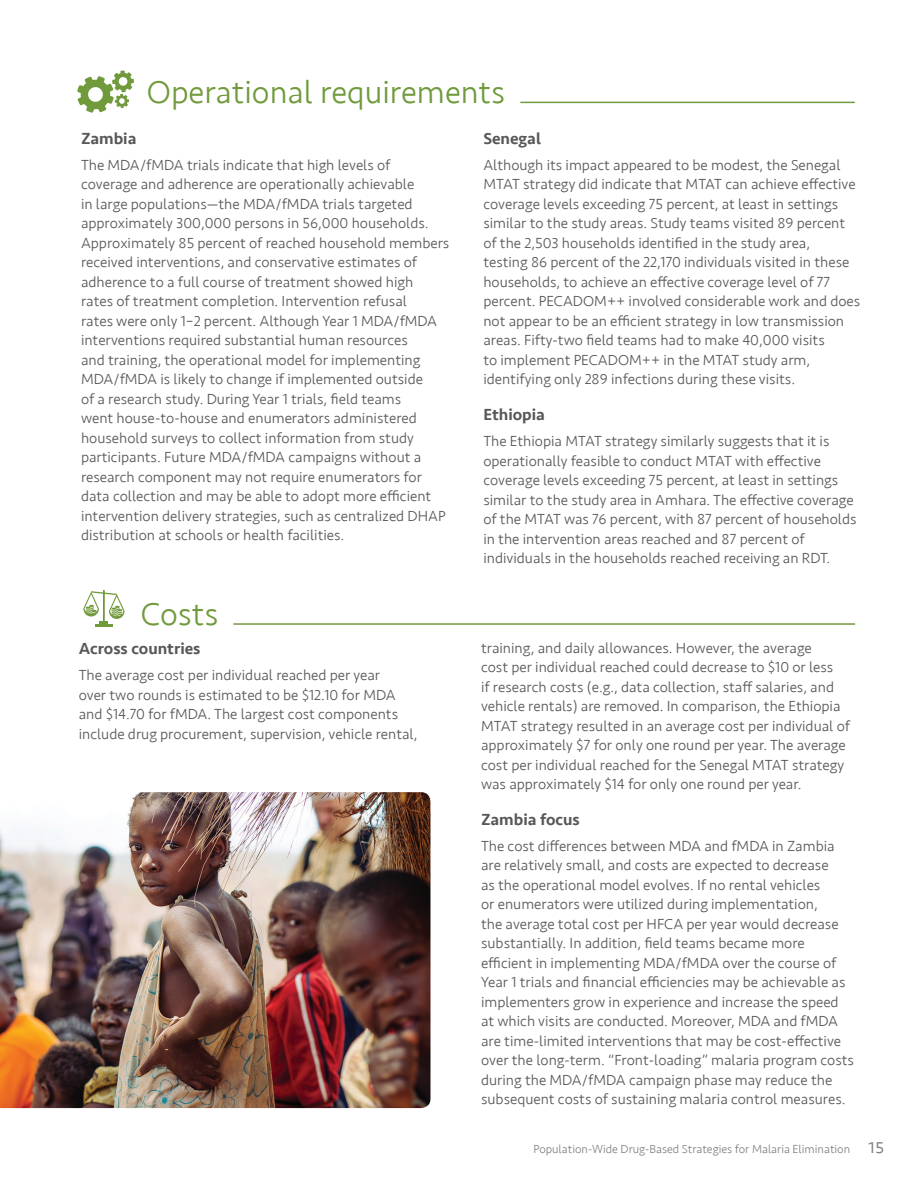
<style>
.page{position:relative;width:918px;height:1188px;background:#fff}
.page>*{position:absolute;margin:0;border:0;box-sizing:border-box;transform-origin:0 0}
.t1{font:300 33px "Seravek";color:#709a3b}
.t2{font:500 16.5px "Seravek";color:#57585a}
.t3{font:300 15px/19.5px "Seravek";color:#57585a}
.t4{font:300 12px "Seravek";color:#808285}
.s1{font-size:21px}
</style>
<div class="page">
<svg style="left:77px;top:71px;width:57px;height:42px"></svg>
<hr style="left:103px;top:590px;width:2px;height:32px;background:#709a3b">
<svg style="left:83px;top:591px;width:42px;height:36px"></svg>
<img style="left:0;top:792px;width:430px;height:316px">
<hr style="left:520px;top:102px;width:335px;height:1px;background:#709a3b">
<hr style="left:233px;top:623px;width:622px;height:2px;background:#709a3b">
<h1 class="t1" style="left:147px;top:72px;width:360px">Operational requirements</h1>
<p class="t2" style="left:81px;top:128px;width:57px">Zambia</p>
<p class="t3" style="left:81px;top:155px;width:370px">The MDA/fMDA trials indicate that high levels of coverage and adherence are operationally achievable<br>in large populations—the MDA/fMDA trials targeted approximately 300,000 persons in 56,000 households.<br>Approximately 85 percent of reached household members received interventions, and conservative estimates of adherence to a full course of treatment showed high<br>rates of treatment completion. Intervention refusal<br>rates were only 1–2 percent. Although Year 1 MDA/fMDA interventions required substantial human resources<br>and training, the operational model for implementing MDA/fMDA is likely to change if implemented outside<br>of a research study. During Year 1 trials, field teams<br>went house-to-house and enumerators administered household surveys to collect information from study participants. Future MDA/fMDA campaigns without a research component may not require enumerators for data collection and may be able to adopt more efficient intervention delivery strategies, such as centralized DHAP distribution at schools or health facilities.</p>
<h1 class="t1" style="left:141px;top:595px;width:79px">Costs</h1>
<p class="t2" style="left:79px;top:638px;width:123px">Across countries</p>
<p class="t3" style="left:79px;top:666px;width:340px">The average cost per individual reached per year<br>over two rounds is estimated to be $12.10 for MDA and $14.70 for fMDA. The largest cost components include drug procurement, supervision, vehicle rental,</p>
<p class="t2" style="left:483px;top:128px;width:59px">Senegal</p>
<p class="t3" style="left:483px;top:155px;width:378px">Although its impact appeared to be modest, the Senegal MTAT strategy did indicate that MTAT can achieve effective coverage levels exceeding 75 percent, at least in settings similar to the study areas. Study teams visited 89 percent of the 2,503 households identified in the study area,<br>testing 86 percent of the 22,170 individuals visited in these households, to achieve an effective coverage level of 77 percent. PECADOM++ involved considerable work and does not appear to be an efficient strategy in low transmission areas. Fifty-two field teams had to make 40,000 visits<br>to implement PECADOM++ in the MTAT study arm, identifying only 289 infections during these visits.</p>
<p class="t2" style="left:483px;top:404px;width:63px">Ethiopia</p>
<p class="t3" style="left:483px;top:432px;width:375px">The Ethiopia MTAT strategy similarly suggests that it is operationally feasible to conduct MTAT with effective coverage levels exceeding 75 percent, at least in settings similar to the study area in Amhara. The effective coverage of the MTAT was 76 percent, with 87 percent of households in the intervention areas reached and 87 percent of individuals in the households reached receiving an RDT.</p>
<p class="t3" style="left:481px;top:638px;width:370px">training, and daily allowances. However, the average<br>cost per individual reached could decrease to $10 or less<br>if research costs (e.g., data collection, staff salaries, and vehicle rentals) are removed. In comparison, the Ethiopia MTAT strategy resulted in an average cost per individual of approximately $7 for only one round per year. The average cost per individual reached for the Senegal MTAT strategy was approximately $14 for only one round per year.</p>
<p class="t2" style="left:481px;top:809px;width:100px">Zambia focus</p>
<p class="t3" style="left:481px;top:837px;width:374px">The cost differences between MDA and fMDA in Zambia are relatively small, and costs are expected to decrease<br>as the operational model evolves. If no rental vehicles<br>or enumerators were utilized during implementation,<br>the average total cost per HFCA per year would decrease substantially. In addition, field teams became more efficient in implementing MDA/fMDA over the course of Year 1 trials and financial efficiencies may be achievable as implementers grow in experience and increase the speed at which visits are conducted. Moreover, MDA and fMDA are time-limited interventions that may be cost-effective over the long-term. “Front-loading” malaria program costs during the MDA/fMDA campaign phase may reduce the subsequent costs of sustaining malaria control measures.</p>
<p class="t4" style="left:533px;top:1142px;width:352px">Population-Wide Drug-Based Strategies for Malaria Elimination <span class="s1">15</span></p>
</div>
